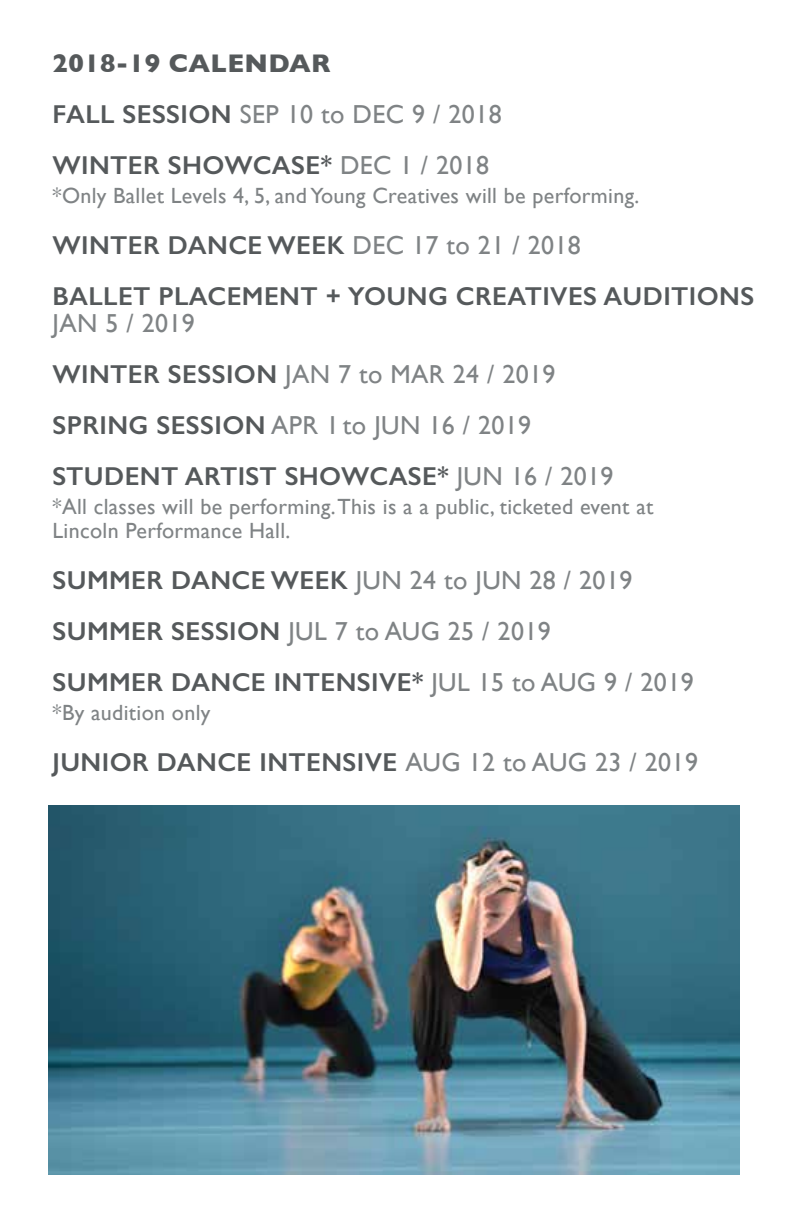
<style>
.page{position:relative;width:792px;height:1224px;background:#fff}
.page>*{position:absolute;margin:0;border:0;box-sizing:border-box;transform-origin:0 0}
.t1{font:600 26px/51px "Gill Sans";letter-spacing:.015em;color:#55595b}
.t2{font:26px/51px "Gill Sans";letter-spacing:.015em;color:#7f8385}
.t3{font:22px/24px "Gill Sans";letter-spacing:.015em;color:#7f8385}
.s1{font-weight:700}
.s2{font-weight:400;color:#7f8385}
.s3{font-weight:600;color:#55595b}
</style>
<div class="page">
<img style="left:49px;top:806px;width:690px;height:369px">
<p class="t1" style="left:53px;top:37px;width:451px"><span class="s1">2018-19 CALENDAR<br></span>FALL SESSION <span class="s2">SEP 10 to DEC 9 / 2018<br></span>WINTER SHOWCASE* <span class="s2">DEC 1 / 2018</span></p>
<p class="t3" style="left:53px;top:183px;width:588px">*Only Ballet Levels 4, 5, and Young Creatives will be performing.</p>
<p class="t1" style="left:53px;top:219px;width:703px">WINTER DANCE WEEK <span class="s2">DEC 17 to 21 / 2018<br></span>BALLET PLACEMENT + YOUNG CREATIVES AUDITIONS</p>
<p class="t2" style="left:53px;top:297px;width:563px">JAN 5 / 2019<br><span class="s3">WINTER SESSION</span> JAN 7 to MAR 24 / 2019<br><span class="s3">SPRING SESSION</span> APR 1 to JUN 16 / 2019<br><span class="s3">STUDENT ARTIST SHOWCASE*</span> JUN 16 / 2019</p>
<p class="t3" style="left:53px;top:494px;width:602px">*All classes will be performing. This is a a public, ticketed event at<br>Lincoln Performance Hall.</p>
<p class="t1" style="left:53px;top:554px;width:643px">SUMMER DANCE WEEK <span class="s2">JUN 24 to JUN 28 / 2019<br></span>SUMMER SESSION <span class="s2">JUL 7 to AUG 25 / 2019<br></span>SUMMER DANCE INTENSIVE* <span class="s2">JUL 15 to AUG 9 / 2019</span></p>
<p class="t3" style="left:53px;top:700px;width:159px">*By audition only</p>
<p class="t1" style="left:53px;top:736px;width:647px">JUNIOR DANCE INTENSIVE <span class="s2">AUG 12 to AUG 23 / 2019</span></p>
</div>
